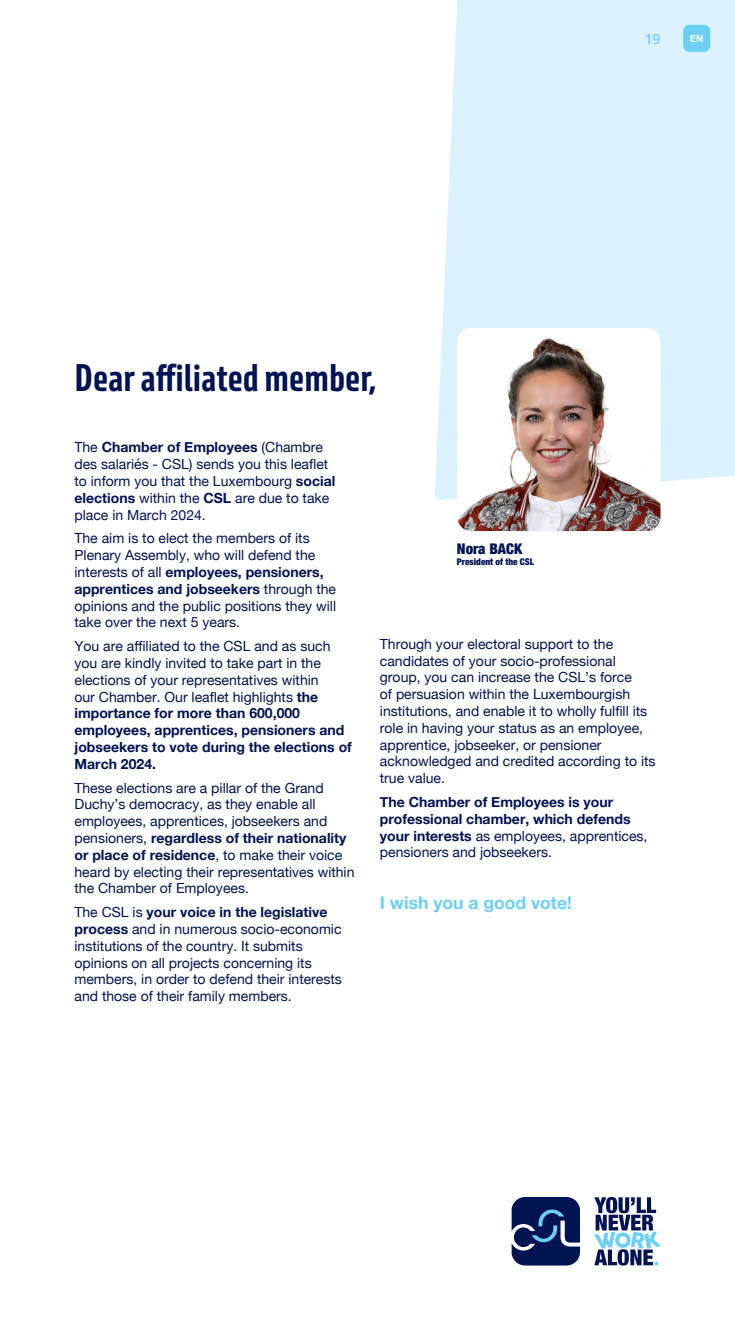
<style>
.page{position:relative;width:735px;height:1340px;background:#fff}
.page>*{position:absolute;margin:0;border:0;box-sizing:border-box;transform-origin:0 0}
.t1{font:700 34.3px "Avory I Latn";color:#001352}
.t2{font:700 17.5px "Helvetica Neue";color:#6bcff6}
.t3{font:900 condensed 14.7px "Helvetica Neue";color:#001352}
.t4{font:14px/16.8px "Helvetica Neue";color:#001352}
.t5{font:700 14px/16.8px "Helvetica Neue";color:#001352}
.t6{font:600 14px "Open Sans";color:#6bcff6}
.t7{font:700 9.8px "Helvetica Neue";color:#fff}
.t8{font:900 condensed 9.28px "Helvetica Neue";color:#001352}
.s1{font-weight:700}
.s2{font-weight:400}
</style>
<div class="page">
<div style="left:435px;top:0;width:299px;height:500px;background:#dbf2fc"></div>
<div style="left:630px;top:34px;width:29px;height:10px;background:#dbf2fc"></div>
<svg style="left:594px;top:1197px;width:66px;height:68px"></svg>
<svg style="left:511px;top:1197px;width:68px;height:68px;background:#22376e"></svg>
<img style="left:457px;top:328px;width:203px;height:203px">
<div style="left:682px;top:25px;width:27px;height:27px;background:#6bcff6;border-radius:6px"></div>
<h1 class="t1" style="left:74px;top:355px;width:303px">Dear affiliated member,</h1>
<p class="t6" style="left:644px;top:29px;width:17px">19</p>
<p class="t7" style="left:689px;top:31px;width:15px">EN</p>
<p class="t4" style="left:74px;top:440px;width:262px">The <span class="s1">Chamber of Employees</span> (Chambre des salariés - CSL) sends you this leaflet to inform you that the Luxembourg <span class="s1">social elections</span> within the <span class="s1">CSL</span> are due to take place in March 2024.</p>
<p class="t4" style="left:74px;top:531px;width:263px">The aim is to elect the members of its Plenary Assembly, who will defend the interests of all <span class="s1">employees, pensioners, apprentices and jobseekers</span> through the opinions and the public positions they will take over the next 5 years.</p>
<p class="t4" style="left:74px;top:638px;width:279px">You are affiliated to the CSL and as such you are kindly invited to take part in the elections of your representatives within<br>our Chamber. Our leaflet highlights <span class="s1">the importance for more than 600,000 employees, apprentices, pensioners and jobseekers to vote during the elections of March 2024.</span></p>
<p class="t4" style="left:74px;top:780px;width:281px">These elections are a pillar of the Grand Duchy’s democracy, as they enable all employees, apprentices, jobseekers and pensioners, <span class="s1">regardless of their nationality or place of residence</span>, to make their voice heard by electing their representatives within the Chamber of Employees.</p>
<p class="t4" style="left:74px;top:904px;width:269px">The CSL is <span class="s1">your voice in the legislative process</span> and in numerous socio-economic institutions of the country. It submits opinions on all projects concerning its members, in order to defend their interests and those of their family members.</p>
<p class="t3" style="left:456px;top:536px;width:67px">Nora BACK</p>
<p class="t8" style="left:456px;top:554px;width:79px">President of the CSL</p>
<p class="t4" style="left:379px;top:636px;width:277px">Through your electoral support to the candidates of your socio-professional group, you can increase the CSL’s force<br>of persuasion within the Luxembourgish institutions, and enable it to wholly fulfill its role in having your status as an employee, apprentice, jobseeker, or pensioner acknowledged and credited according to its true value.</p>
<p class="t5" style="left:379px;top:794px;width:269px">The Chamber of Employees is your professional chamber, which defends your interests <span class="s2">as employees, apprentices, pensioners and jobseekers.</span></p>
<p class="t2" style="left:379px;top:889px;width:193px">I wish you a good vote!</p>
</div>
